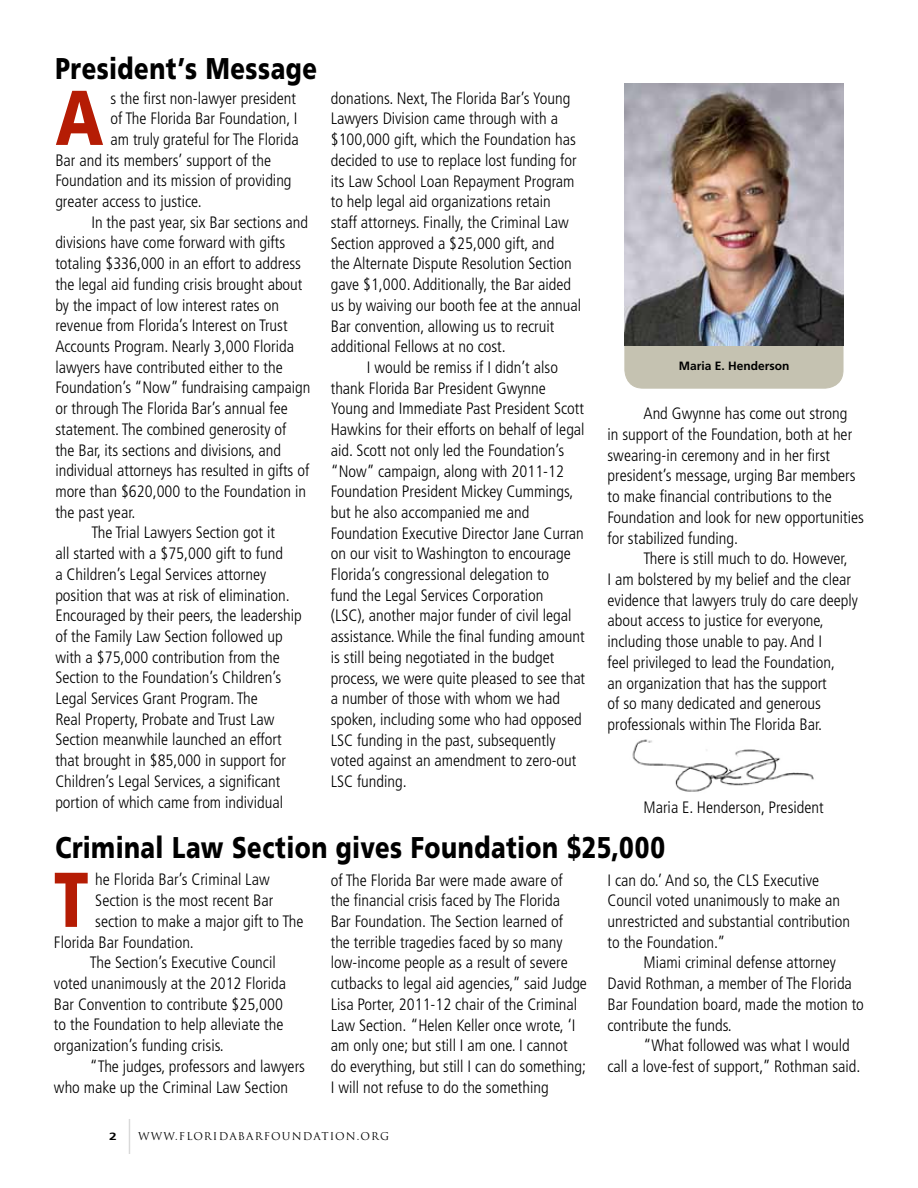
<style>
.page{position:relative;width:918px;height:1188px;background:#fff}
.page>*{position:absolute;margin:0;border:0;box-sizing:border-box;transform-origin:0 0}
.t1{font:900 77.55px "Frutiger LT Std";color:#b51c04;scale:.8 1}
.t2{font:900 30px "Frutiger LT Std";letter-spacing:.02em;color:#000;scale:.8 1}
.t3{font:300 condensed 16.5px/20.7px "Frutiger LT Std";color:#000}
.t4{font:700 12px "Frutiger LT Std";color:#000}
.t5{font:10.5px "Trajan Pro";letter-spacing:.11em;color:#000}
.t6{font:700 10.5px "Frutiger LT Std";color:#000;scale:1.3 1}
</style>
<div class="page">
<hr style="left:129px;top:1119px;width:1px;height:35px;background:#000">
<div style="left:625px;top:327px;width:218px;height:61px;background:#c5c2b1;border-radius:18px"></div>
<div style="left:625px;top:327px;width:218px;height:61px;border:1px solid #c5c2b1;border-radius:18px"></div>
<img style="left:625px;top:84px;width:218px;height:262px">
<img style="left:632px;top:739px;width:182px;height:53px">
<h2 class="t2" style="left:55px;top:50px;width:329px">President’s Message</h2>
<h1 class="t1" style="left:55px;top:71px;width:62px">A</h1>
<p class="t3" style="left:110px;top:88px;width:187px">s the first non-lawyer president</p>
<p class="t3" style="left:331px;top:88px;width:252px">donations. Next, The Florida Bar’s Young Lawyers Division came through with a $100,000 gift, which the Foundation has decided to use to replace lost funding for its Law School Loan Repayment Program to help legal aid organizations retain<br>staff attorneys. Finally, the Criminal Law Section approved a $25,000 gift, and<br>the Alternate Dispute Resolution Section gave $1,000. Additionally, the Bar aided us by waiving our booth fee at the annual Bar convention, allowing us to recruit additional Fellows at no cost.</p>
<p class="t3" style="left:331px;top:357px;width:256px;text-indent:36px">I would be remiss if I didn’t also thank Florida Bar President Gwynne Young and Immediate Past President Scott Hawkins for their efforts on behalf of legal aid. Scott not only led the Foundation’s “Now” campaign, along with 2011-12<br>Foundation President Mickey Cummings, but he also accompanied me and Foundation Executive Director Jane Curran on our visit to Washington to encourage Florida’s congressional delegation to<br>fund the Legal Services Corporation<br>(LSC), another major funder of civil legal assistance. While the final funding amount is still being negotiated in the budget process, we were quite pleased to see that a number of those with whom we had spoken, including some who had opposed LSC funding in the past, subsequently voted against an amendment to zero-out LSC funding.</p>
<p class="t3" style="left:110px;top:108px;width:188px">of The Florida Bar Foundation, I</p>
<p class="t3" style="left:110px;top:129px;width:190px">am truly grateful for The Florida</p>
<p class="t3" style="left:55px;top:150px;width:217px">Bar and its members’ support of the</p>
<p class="t3" style="left:55px;top:171px;width:238px">Foundation and its mission of providing</p>
<p class="t3" style="left:55px;top:191px;width:148px">greater access to justice.</p>
<p class="t3" style="left:91px;top:212px;width:218px">In the past year, six Bar sections and</p>
<p class="t3" style="left:55px;top:233px;width:231px">divisions have come forward with gifts</p>
<p class="t3" style="left:55px;top:253px;width:247px">totaling $336,000 in an effort to address</p>
<p class="t3" style="left:55px;top:274px;width:249px">the legal aid funding crisis brought about</p>
<p class="t3" style="left:55px;top:295px;width:225px">by the impact of low interest rates on</p>
<p class="t3" style="left:55px;top:315px;width:234px">revenue from Florida’s Interest on Trust</p>
<p class="t3" style="left:55px;top:336px;width:240px">Accounts Program. Nearly 3,000 Florida</p>
<p class="t3" style="left:55px;top:357px;width:229px">lawyers have contributed either to the</p>
<p class="t3" style="left:55px;top:378px;width:257px">Foundation’s “Now” fundraising campaign</p>
<p class="t3" style="left:55px;top:398px;width:234px">or through The Florida Bar’s annual fee</p>
<p class="t3" style="left:55px;top:419px;width:233px">statement. The combined generosity of</p>
<p class="t3" style="left:55px;top:440px;width:227px">the Bar, its sections and divisions, and</p>
<p class="t3" style="left:55px;top:460px;width:255px">individual attorneys has resulted in gifts of</p>
<p class="t3" style="left:55px;top:481px;width:252px">more than $620,000 to the Foundation in</p>
<p class="t3" style="left:55px;top:502px;width:82px">the past year.</p>
<p class="t3" style="left:91px;top:523px;width:185px">The Trial Lawyers Section got it</p>
<p class="t3" style="left:55px;top:543px;width:229px">all started with a $75,000 gift to fund</p>
<p class="t3" style="left:55px;top:564px;width:212px">a Children’s Legal Services attorney</p>
<p class="t3" style="left:55px;top:585px;width:236px">position that was at risk of elimination.</p>
<p class="t3" style="left:55px;top:605px;width:248px">Encouraged by their peers, the leadership</p>
<p class="t3" style="left:55px;top:626px;width:229px">of the Family Law Section followed up</p>
<p class="t3" style="left:55px;top:647px;width:226px">with a $75,000 contribution from the</p>
<p class="t3" style="left:55px;top:668px;width:227px">Section to the Foundation’s Children’s</p>
<p class="t3" style="left:55px;top:688px;width:204px">Legal Services Grant Program. The</p>
<p class="t3" style="left:55px;top:709px;width:221px">Real Property, Probate and Trust Law</p>
<p class="t3" style="left:55px;top:730px;width:228px">Section meanwhile launched an effort</p>
<p class="t3" style="left:55px;top:750px;width:232px">that brought in $85,000 in support for</p>
<p class="t3" style="left:55px;top:771px;width:227px">Children’s Legal Services, a significant</p>
<p class="t3" style="left:55px;top:792px;width:229px">portion of which came from individual</p>
<p class="t4" style="left:679px;top:359px;width:112px">Maria E. Henderson</p>
<p class="t3" style="left:608px;top:404px;width:258px;text-indent:36px">And Gwynne has come out strong<br>in support of the Foundation, both at her swearing-in ceremony and in her first president’s message, urging Bar members to make financial contributions to the Foundation and look for new opportunities for stabilized funding.</p>
<p class="t3" style="left:608px;top:549px;width:252px;text-indent:36px">There is still much to do. However,<br>I am bolstered by my belief and the clear evidence that lawyers truly do care deeply about access to justice for everyone, including those unable to pay. And I<br>feel privileged to lead the Foundation,<br>an organization that has the support<br>of so many dedicated and generous professionals within The Florida Bar.</p>
<p class="t3" style="left:644px;top:797px;width:182px">Maria E. Henderson, President</p>
<h2 class="t2" style="left:55px;top:829px;width:764px">Criminal Law Section gives Foundation $25,000</h2>
<h1 class="t1" style="left:54px;top:853px;width:45px">T</h1>
<p class="t3" style="left:95px;top:870px;width:176px">he Florida Bar’s Criminal Law</p>
<p class="t3" style="left:331px;top:870px;width:258px">of The Florida Bar were made aware of<br>the financial crisis faced by The Florida<br>Bar Foundation. The Section learned of<br>the terrible tragedies faced by so many low-income people as a result of severe cutbacks to legal aid agencies,” said Judge Lisa Porter, 2011-12 chair of the Criminal Law Section. “Helen Keller once wrote, ‘I am only one; but still I am one. I cannot do everything, but still I can do something; I will not refuse to do the something</p>
<p class="t3" style="left:608px;top:870px;width:244px">I can do.’ And so, the CLS Executive Council voted unanimously to make an unrestricted and substantial contribution to the Foundation.”</p>
<p class="t3" style="left:95px;top:890px;width:180px">Section is the most recent Bar</p>
<p class="t3" style="left:95px;top:911px;width:210px">section to make a major gift to The</p>
<p class="t3" style="left:54px;top:932px;width:141px">Florida Bar Foundation.</p>
<p class="t3" style="left:90px;top:953px;width:187px">The Section’s Executive Council</p>
<p class="t3" style="left:54px;top:973px;width:234px">voted unanimously at the 2012 Florida</p>
<p class="t3" style="left:54px;top:994px;width:231px">Bar Convention to contribute $25,000</p>
<p class="t3" style="left:54px;top:1015px;width:231px">to the Foundation to help alleviate the</p>
<p class="t3" style="left:54px;top:1035px;width:171px">organization’s funding crisis.</p>
<p class="t3" style="left:90px;top:1056px;width:217px">“The judges, professors and lawyers</p>
<p class="t3" style="left:54px;top:1077px;width:236px">who make up the Criminal Law Section</p>
<p class="t3" style="left:608px;top:953px;width:258px;text-indent:36px">Miami criminal defense attorney David Rothman, a member of The Florida Bar Foundation board, made the motion to contribute the funds.</p>
<p class="t3" style="left:608px;top:1035px;width:254px;text-indent:36px">“What followed was what I would call a love-fest of support,” Rothman said.</p>
<p class="t6" style="left:109px;top:1130px;width:7px">2</p>
<p class="t5" style="left:138px;top:1130px;width:253px">WWW.FLORIDABARFOUNDATION.ORG</p>
</div>
